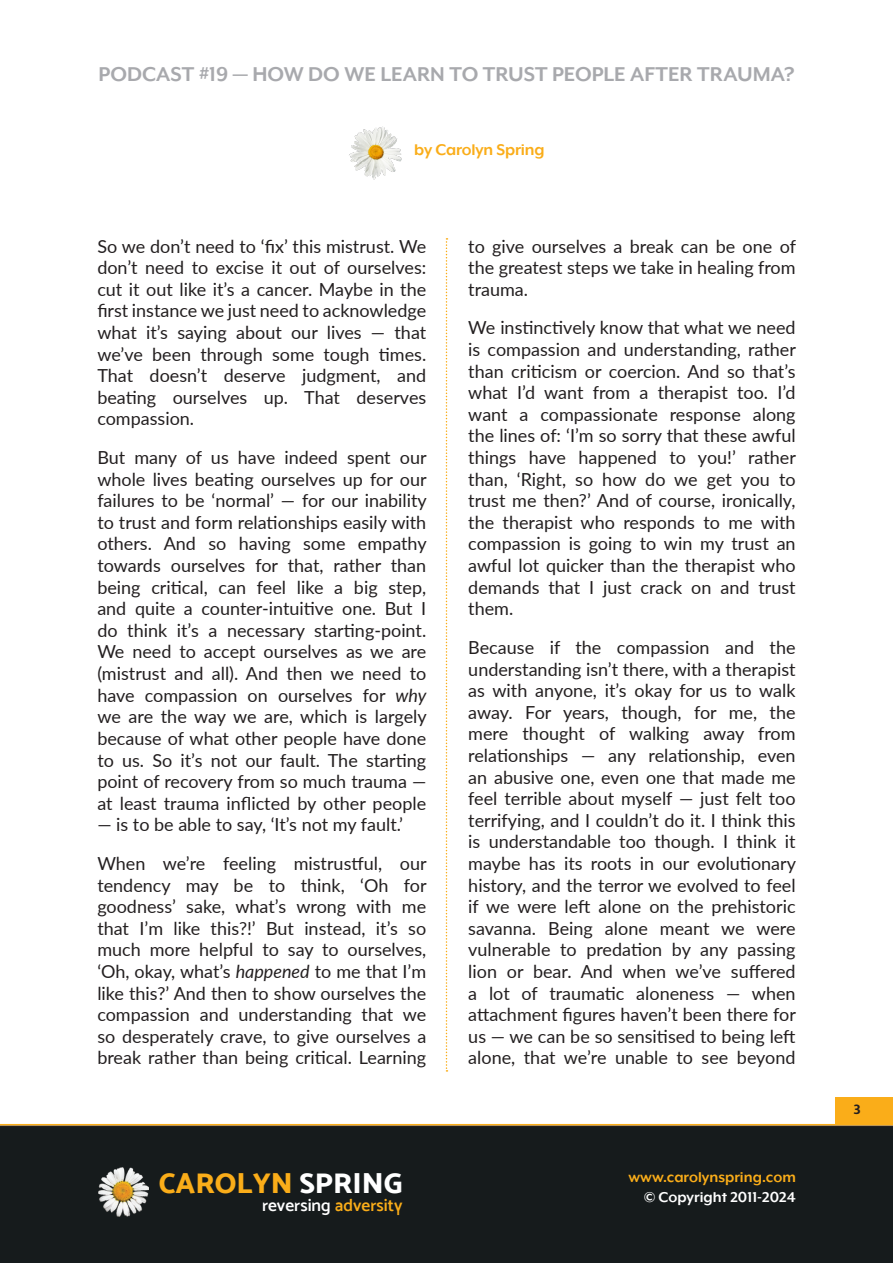
<style>
.page{position:relative;width:893px;height:1263px;background:#fff}
.page>*{position:absolute;margin:0;border:0;box-sizing:border-box;transform-origin:0 0}
.t1{font:28.95px "Mosk Extra Bold 800";color:#faad19}
.t2{font:700 23.25px "Mr Eaves XL Mod OT";color:#a8a9ad}
.Transcript_Body{font:18px/21.6px "Lato";color:#231f20;text-align:justify}
.t3{font:700 18px "Mr Eaves XL Mod OT";letter-spacing:-.01em;color:#faad19}
.t4{font:17.4px "Mosk Semi Bold 600";color:#fff}
.t5{font:700 16.5px "Mr Eaves XL Mod OT";color:#faad19}
.t6{font:700 16.5px "Mr Eaves XL Mod OT";color:#fff}
.t7{font:700 15px "Mukta";color:#231f20}
.s1{font-style:italic}
.s2{color:#fff}
.s3{color:#faad19}
</style>
<div class="page">
<img style="left:349px;top:126px;width:53px;height:54px">
<svg style="left:446px;top:238px;width:1px;height:833px"></svg>
<div style="left:0;top:1125px;width:893px;height:138px;background:#161b1c"></div>
<hr style="left:0;top:1124px;width:893px;height:1px;background:#faad19">
<div style="left:835px;top:1097px;width:58px;height:27px;background:#faad19"></div>
<img style="left:98px;top:1167px;width:51px;height:49px">
<p class="t2" style="left:98px;top:61px;width:697px">PODCAST #19 — HOW DO WE LEARN TO TRUST PEOPLE AFTER TRAUMA?</p>
<p class="t3" style="left:414px;top:140px;width:132px">by Carolyn Spring</p>
<p class="Transcript_Body" style="left:97px;top:235px;width:330px">So we don’t need to ‘fix’ this mistrust. We don’t need to excise it out of ourselves: cut it out like it’s a cancer. Maybe in the first instance we just need to acknowledge what it’s saying about our lives — that we’ve been through some tough times.<br>That doesn’t deserve judgment, and beating ourselves up. That deserves compassion.</p>
<p class="Transcript_Body" style="left:97px;top:446px;width:331px">But many of us have indeed spent our whole lives beating ourselves up for our failures to be ‘normal’ — for our inability to trust and form relationships easily with others. And so having some empathy towards ourselves for that, rather than being critical, can feel like a big step, and quite a counter-intuitive one. But I do think it’s a necessary starting-point.<br>We need to accept ourselves as we are (mistrust and all). And then we need to have compassion on ourselves for <span class="s1">why </span>we are the way we are, which is largely because of what other people have done to us. So it’s not our fault. The starting point of recovery from so much trauma — at least trauma inflicted by other people</p>
<p class="Transcript_Body" style="left:97px;top:813px;width:307px">— is to be able to say, ‘It’s not my fault.’</p>
<p class="Transcript_Body" style="left:97px;top:852px;width:331px">When we’re feeling mistrustful, our tendency may be to think, ‘Oh for goodness’ sake, what’s wrong with me that I’m like this?!’ But instead, it’s so much more helpful to say to ourselves, ‘Oh, okay, what’s <span class="s1">happened</span> to me that I’m like this?’ And then to show ourselves the compassion and understanding that we so desperately crave, to give ourselves a break rather than being critical. Learning</p>
<h1 class="t1" style="left:159px;top:1165px;width:245px">CAROLYN <span class="s2">SPRING</span></h1>
<p class="t4" style="left:262px;top:1195px;width:142px">reversing <span class="s3">adversity</span></p>
<p class="Transcript_Body" style="left:468px;top:235px;width:329px">to give ourselves a break can be one of the greatest steps we take in healing from trauma.</p>
<p class="Transcript_Body" style="left:468px;top:316px;width:329px">We instinctively know that what we need is compassion and understanding, rather than criticism or coercion. And so that’s what I’d want from a therapist too. I’d want a compassionate response along the lines of: ‘I’m so sorry that these awful things have happened to you!’ rather than, ‘Right, so how do we get you to trust me then?’ And of course, ironically, the therapist who responds to me with compassion is going to win my trust an awful lot quicker than the therapist who demands that I just crack on and trust them.</p>
<p class="Transcript_Body" style="left:468px;top:636px;width:329px">Because if the compassion and the understanding isn’t there, with a therapist as with anyone, it’s okay for us to walk away. For years, though, for me, the mere thought of walking away from relationships — any relationship, even an abusive one, even one that made me feel terrible about myself — just felt too terrifying, and I couldn’t do it. I think this is understandable too though. I think it maybe has its roots in our evolutionary history, and the terror we evolved to feel if we were left alone on the prehistoric savanna. Being alone meant we were vulnerable to predation by any passing lion or bear. And when we’ve suffered a lot of traumatic aloneness — when attachment figures haven’t been there for us — we can be so sensitised to being left alone, that we’re unable to see beyond</p>
<p class="t5" style="left:628px;top:1168px;width:169px">www.carolynspring.com</p>
<p class="t6" style="left:644px;top:1187px;width:153px">© Copyright 2011-2024</p>
<p class="t7" style="left:853px;top:1100px;width:9px">3</p>
</div>
